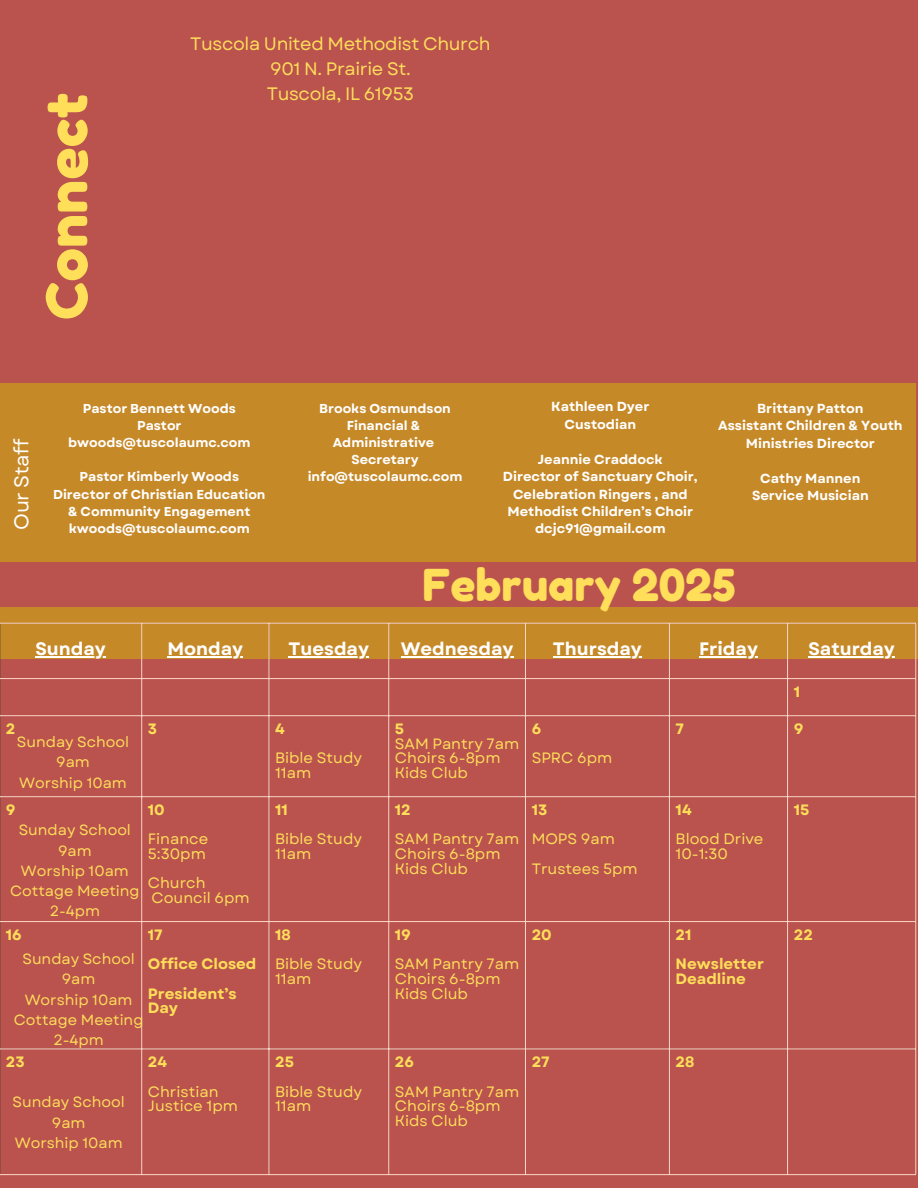
<style>
.page{position:relative;width:918px;height:1188px;background:#ba534e}
.page>*{position:absolute;margin:0;border:0;box-sizing:border-box;transform-origin:0 0}
.t1{font:56.25px "Fredoka One";color:#ffde59}
.t2{font:43.95px "Fredoka One";color:#ffde59}
.t3{font:19.95px "Garet";letter-spacing:-.02em;color:#fff}
.t4{font:18px/24.8px "Garet";letter-spacing:-.02em;color:#ffde59;text-align:center}
.t5{font:700 18px "Garet";color:#fff}
.t6{font:15px/14.7px "Garet";color:#ffde59}
.t7{font:700 15px/14.7px "Garet";color:#ffde59}
.t8{font:14.85px/20.2px "Garet";color:#ffde59;text-align:center}
.t9{font:700 13.05px/17.4px "Garet";color:#fff;text-align:center}
.t10{font:700 12.9px "Garet";color:#fff}
</style>
<div class="page">
<div style="left:0;top:383px;width:916px;height:179px;background:#c68928"></div>
<div style="left:0;top:607px;width:918px;height:52px;background:#c68928"></div>
<hr style="left:35px;top:656px;width:71px;height:1px;background:#fff">
<hr style="left:167px;top:656px;width:76px;height:1px;background:#fff">
<hr style="left:289px;top:656px;width:80px;height:1px;background:#fff">
<hr style="left:401px;top:656px;width:112px;height:1px;background:#fff">
<hr style="left:553px;top:656px;width:89px;height:1px;background:#fff">
<hr style="left:699px;top:656px;width:59px;height:1px;background:#fff">
<hr style="left:808px;top:656px;width:87px;height:1px;background:#fff">
<hr style="left:0;top:623px;width:1px;height:551px;background:#ffd7c8">
<hr style="left:141px;top:623px;width:1px;height:551px;background:#ffd7c8">
<hr style="left:269px;top:623px;width:1px;height:551px;background:#ffd7c8">
<hr style="left:388px;top:623px;width:1px;height:551px;background:#ffd7c8">
<hr style="left:525px;top:623px;width:1px;height:551px;background:#ffd7c8">
<hr style="left:669px;top:623px;width:1px;height:551px;background:#ffd7c8">
<hr style="left:787px;top:623px;width:1px;height:551px;background:#ffd7c8">
<hr style="left:916px;top:623px;width:1px;height:551px;background:#ffd7c8">
<hr style="left:0;top:623px;width:916px;height:1px;background:#ffd7c8">
<hr style="left:0;top:678px;width:916px;height:1px;background:#ffd7c8">
<hr style="left:0;top:715px;width:916px;height:1px;background:#ffd7c8">
<hr style="left:0;top:796px;width:916px;height:1px;background:#ffd7c8">
<hr style="left:0;top:921px;width:916px;height:1px;background:#ffd7c8">
<hr style="left:0;top:1049px;width:916px;height:1px;background:#ffd7c8">
<hr style="left:0;top:1174px;width:916px;height:1px;background:#ffd7c8">
<p class="t1" style="left:33px;top:320px;width:228px;rotate:-90deg">Connect</p>
<p class="t4" style="left:190px;top:32px;width:302px">Tuscola United Methodist Church<br>901 N. Prairie St.<br>Tuscola, IL 61953</p>
<p class="t3" style="left:7px;top:530px;width:93px;rotate:-90deg">Our Staff</p>
<h1 class="t10" style="left:83px;top:399px;width:154px">Pastor Bennett Woods</h1>
<h3 class="t10" style="left:137px;top:416px;width:46px">Pastor</h3>
<h3 class="t10" style="left:68px;top:433px;width:184px">bwoods@tuscolaumc.com</h3>
<p class="t10" style="left:80px;top:468px;width:161px">Pastor Kimberly Woods</p>
<p class="t10" style="left:53px;top:485px;width:214px">Director of Christian Education</p>
<p class="t10" style="left:68px;top:502px;width:184px">&amp; Community Engagement</p>
<p class="t10" style="left:69px;top:519px;width:183px">kwoods@tuscolaumc.com</p>
<p class="t9" style="left:551px;top:398px;width:100px">Kathleen Dyer</p>
<p class="t9" style="left:565px;top:416px;width:73px">Custodian</p>
<p class="t9" style="left:538px;top:450px;width:127px">Jeannie Craddock</p>
<p class="t9" style="left:503px;top:468px;width:196px">Director of Sanctuary Choir,<br>Celebration Ringers , and<br>Methodist Children’s Choir</p>
<p class="t9" style="left:535px;top:520px;width:132px">dcjc91@gmail.com</p>
<p class="t2" style="left:422px;top:559px;width:315px">February 2025</p>
<p class="t9" style="left:757px;top:400px;width:108px">Brittany Patton</p>
<p class="t9" style="left:718px;top:417px;width:186px">Assistant Children &amp; Youth<br>Ministries Director</p>
<p class="t9" style="left:760px;top:470px;width:102px">Cathy Mannen</p>
<h2 class="t9" style="left:752px;top:487px;width:118px">Service Musician</h2>
<p class="t10" style="left:319px;top:399px;width:133px">Brooks Osmundson</p>
<p class="t10" style="left:347px;top:416px;width:75px">Financial &amp;</p>
<p class="t10" style="left:333px;top:433px;width:103px">Administrative</p>
<p class="t10" style="left:351px;top:450px;width:69px">Secretary</p>
<p class="t10" style="left:308px;top:468px;width:156px">info@tuscolaumc.com</p>
<p class="t5" style="left:35px;top:636px;width:72px">Sunday</p>
<p class="t5" style="left:167px;top:636px;width:77px">Monday</p>
<p class="t5" style="left:289px;top:636px;width:82px">Tuesday</p>
<p class="t5" style="left:401px;top:636px;width:114px">Wednesday</p>
<p class="t5" style="left:553px;top:636px;width:90px">Thursday</p>
<p class="t5" style="left:699px;top:636px;width:60px">Friday</p>
<p class="t5" style="left:808px;top:636px;width:88px">Saturday</p>
<p class="t7" style="left:794px;top:685px;width:8px">1</p>
<p class="t7" style="left:6px;top:722px;width:11px">2</p>
<p class="t7" style="left:148px;top:722px;width:11px">3</p>
<p class="t7" style="left:275px;top:722px;width:11px">4</p>
<p class="t6" style="left:275px;top:751px;width:88px">Bible Study<br>11am</p>
<h4 class="t8" style="left:17px;top:732px;width:114px">Sunday School<br>9am<br>Worship 10am</h4>
<h4 class="t8" style="left:10px;top:820px;width:131px">Sunday School<br>9am<br>Worship 10am<br>Cottage Meeting<br>2-4pm</h4>
<h4 class="t8" style="left:14px;top:949px;width:131px">Sunday School<br>9am<br>Worship 10am<br>Cottage Meeting<br>2-4pm</h4>
<p class="t7" style="left:6px;top:803px;width:11px">9</p>
<p class="t7" style="left:148px;top:803px;width:18px">10</p>
<p class="t6" style="left:148px;top:832px;width:62px">Finance<br>5:30pm</p>
<p class="t6" style="left:148px;top:876px;width:59px">Church</p>
<p class="t6" style="left:152px;top:890px;width:100px">Council 6pm</p>
<p class="t7" style="left:275px;top:803px;width:14px">11</p>
<p class="t6" style="left:275px;top:832px;width:88px">Bible Study<br>11am</p>
<p class="t7" style="left:275px;top:928px;width:17px">18</p>
<p class="t6" style="left:275px;top:957px;width:88px">Bible Study<br>11am</p>
<p class="t7" style="left:6px;top:928px;width:18px">16</p>
<p class="t7" style="left:148px;top:928px;width:16px">17</p>
<p class="t7" style="left:148px;top:957px;width:110px">Office Closed</p>
<p class="t7" style="left:148px;top:986px;width:90px">President’s<br>Day</p>
<p class="t7" style="left:6px;top:1055px;width:20px">23</p>
<p class="t7" style="left:148px;top:1055px;width:21px">24</p>
<p class="t6" style="left:148px;top:1084px;width:91px">Christian<br>Justice 1pm</p>
<h4 class="t8" style="left:13px;top:1092px;width:114px">Sunday School<br>9am<br>Worship 10am</h4>
<p class="t7" style="left:275px;top:1055px;width:20px">25</p>
<p class="t6" style="left:275px;top:1084px;width:88px">Bible Study<br>11am</p>
<p class="t7" style="left:395px;top:722px;width:11px">5</p>
<p class="t6" style="left:395px;top:736px;width:126px">SAM Pantry 7am</p>
<p class="t6" style="left:395px;top:751px;width:107px">Choirs 6-8pm</p>
<p class="t6" style="left:395px;top:766px;width:75px">Kids Club</p>
<p class="t7" style="left:395px;top:803px;width:18px">12</p>
<p class="t6" style="left:395px;top:832px;width:126px">SAM Pantry 7am</p>
<p class="t6" style="left:395px;top:847px;width:107px">Choirs 6-8pm</p>
<p class="t6" style="left:395px;top:861px;width:75px">Kids Club</p>
<p class="t7" style="left:532px;top:722px;width:11px">6</p>
<p class="t6" style="left:532px;top:751px;width:82px">SPRC 6pm</p>
<p class="t7" style="left:532px;top:803px;width:17px">13</p>
<p class="t6" style="left:532px;top:832px;width:85px">MOPS 9am</p>
<p class="t6" style="left:532px;top:861px;width:108px">Trustees 5pm</p>
<p class="t7" style="left:676px;top:722px;width:10px">7</p>
<p class="t7" style="left:794px;top:722px;width:11px">9</p>
<p class="t7" style="left:676px;top:803px;width:18px">14</p>
<p class="t6" style="left:676px;top:832px;width:89px">Blood Drive<br>10-1:30</p>
<p class="t7" style="left:794px;top:803px;width:17px">15</p>
<p class="t7" style="left:395px;top:928px;width:18px">19</p>
<p class="t6" style="left:395px;top:957px;width:126px">SAM Pantry 7am</p>
<p class="t6" style="left:395px;top:971px;width:107px">Choirs 6-8pm</p>
<p class="t6" style="left:395px;top:986px;width:75px">Kids Club</p>
<p class="t7" style="left:532px;top:928px;width:22px">20</p>
<p class="t7" style="left:676px;top:928px;width:18px">21</p>
<p class="t7" style="left:676px;top:957px;width:90px">Newsletter<br>Deadline</p>
<p class="t7" style="left:794px;top:928px;width:21px">22</p>
<p class="t7" style="left:395px;top:1055px;width:21px">26</p>
<p class="t6" style="left:395px;top:1084px;width:126px">SAM Pantry 7am</p>
<p class="t6" style="left:395px;top:1099px;width:107px">Choirs 6-8pm</p>
<p class="t6" style="left:395px;top:1113px;width:75px">Kids Club</p>
<p class="t7" style="left:532px;top:1055px;width:20px">27</p>
<p class="t7" style="left:676px;top:1055px;width:20px">28</p>
</div>
